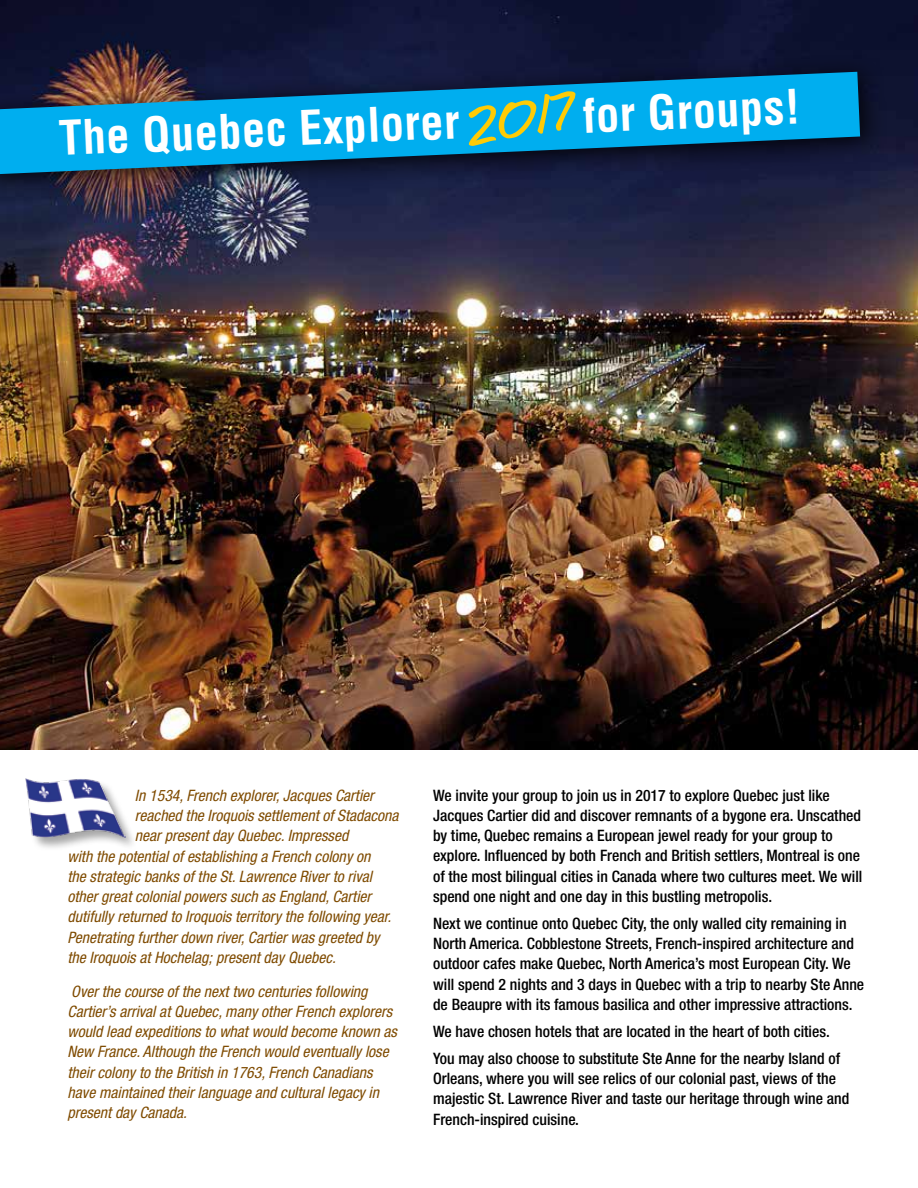
<style>
.page{position:relative;width:918px;height:1188px;background:#fff}
.page>*{position:absolute;margin:0;border:0;box-sizing:border-box;transform-origin:0 0}
.t1{font:48px "Annifont";color:#ffcb05}
.t2{font:700 condensed 46.5px "Helvetica";color:#fff}
.t3{font:500 condensed 15.75px/20.2px "Helvetica Neue";color:#000}
.t4{font:italic condensed 15.75px/20.2px "Helvetica Neue";color:#7f4b00}
</style>
<div class="page">
<img style="left:0;top:0;width:918px;height:750px">
<div style="left:0;top:54px;width:887px;height:147px;background:#000;opacity:.84"></div>
<svg style="left:0;top:72px;width:860px;height:102px;background:#0c79aa"></svg>
<div style="left:25px;top:778px;width:113px;height:73px;background:#000;opacity:.35"></div>
<img style="left:25px;top:778px;width:101px;height:61px">
<h1 class="t1" style="left:452px;top:91px;width:125px;rotate:-10deg">2017</h1>
<h2 class="t2" style="left:582px;top:87px;width:219px;rotate:-2deg">for Groups!</h2>
<h2 class="t2" style="left:58px;top:109px;width:402px;rotate:-2deg">The Quebec Explorer</h2>
<p class="t4" style="left:135px;top:785px;width:240px">In 1534, French explorer, Jacques Cartier</p>
<p class="t4" style="left:135px;top:805px;width:265px">reached the Iroquois settlement of Stadacona</p>
<p class="t4" style="left:135px;top:825px;width:215px">near present day Quebec. Impressed</p>
<p class="t4" style="left:68px;top:846px;width:304px">with the potential of establishing a French colony on</p>
<p class="t4" style="left:68px;top:866px;width:306px">the strategic banks of the St. Lawrence River to rival</p>
<p class="t4" style="left:68px;top:886px;width:305px">other great colonial powers such as England, Cartier</p>
<p class="t4" style="left:68px;top:906px;width:325px">dutifully returned to Iroquois territory the following year.</p>
<p class="t4" style="left:68px;top:927px;width:314px">Penetrating further down river, Cartier was greeted by</p>
<p class="t4" style="left:68px;top:947px;width:270px">the Iroquois at Hochelag; present day Quebec.</p>
<p class="t4" style="left:68px;top:981px;width:331px">Over the course of the next two centuries following Cartier’s arrival at Quebec, many other French explorers would lead expeditions to what would become known as New France. Although the French would eventually lose their colony to the British in 1763, French Canadians have maintained their language and cultural legacy in present day Canada.</p>
<p class="t3" style="left:433px;top:785px;width:431px">We invite your group to join us in 2017 to explore Quebec just like Jacques Cartier did and discover remnants of a bygone era. Unscathed by time, Quebec remains a European jewel ready for your group to explore. Influenced by both French and British settlers, Montreal is one of the most bilingual cities in Canada where two cultures meet. We will spend one night and one day in this bustling metropolis.</p>
<p class="t3" style="left:433px;top:913px;width:433px">Next we continue onto Quebec City, the only walled city remaining in North America. Cobblestone Streets, French-inspired architecture and outdoor cafes make Quebec, North America’s most European City. We will spend 2 nights and 3 days in Quebec with a trip to nearby Ste Anne de Beaupre with its famous basilica and other impressive attractions.</p>
<p class="t3" style="left:433px;top:1018px;width:408px;line-height:27px">We have chosen hotels that are located in the heart of both cities.<br>You may also choose to substitute Ste Anne for the nearby Island of</p>
<p class="t3" style="left:433px;top:1068px;width:418px">Orleans, where you will see relics of our colonial past, views of the majestic St. Lawrence River and taste our heritage through wine and<br>French-inspired cuisine.</p>
</div>
